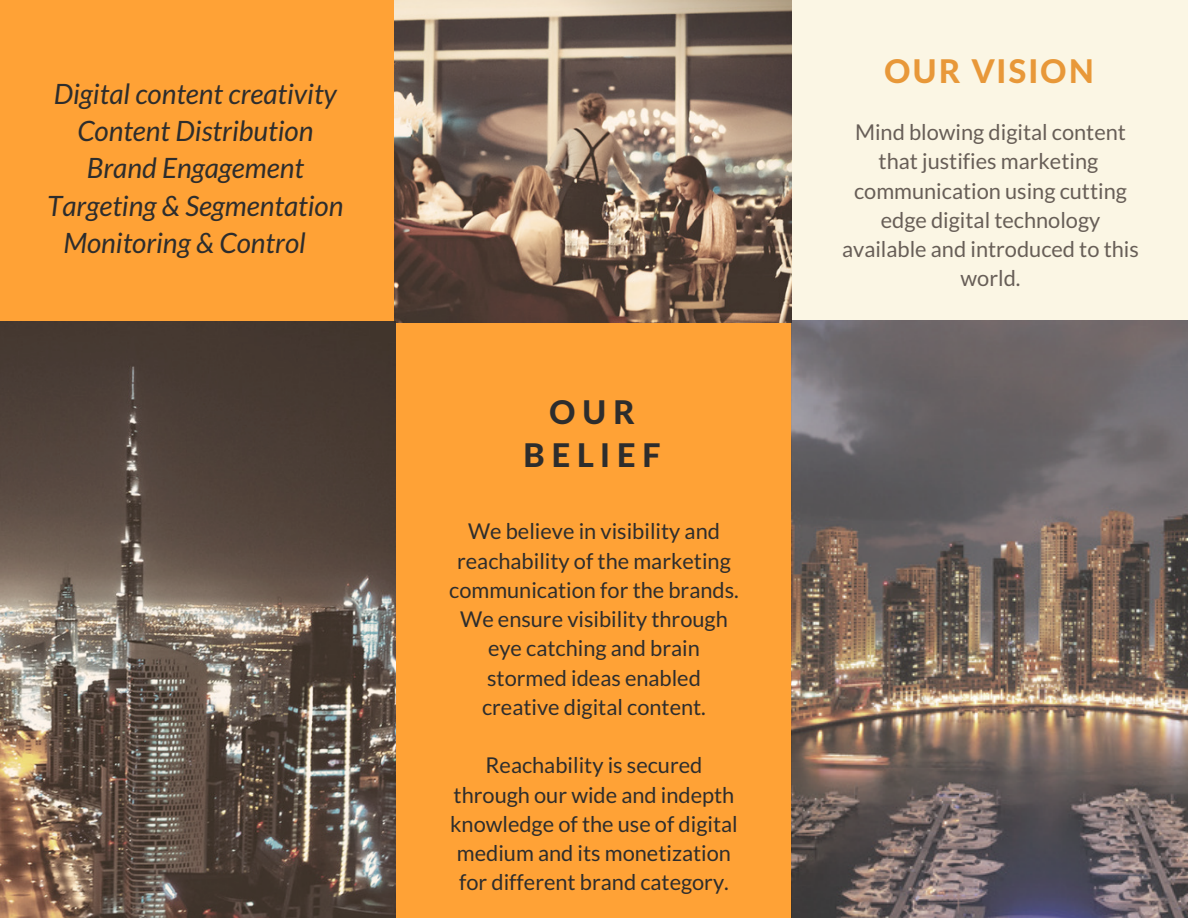
<style>
.page{position:relative;width:1188px;height:918px;background:#ffa236}
.page>*{position:absolute;margin:0;border:0;box-sizing:border-box;transform-origin:0 0}
.t1{font:800 32.7px "Lato";letter-spacing:.06em;color:#e89839}
.t2{font:800 32.7px/42.8px "Lato";letter-spacing:.2em;color:#2d2d2d;text-align:center}
.t3{font:italic 28.05px "Lato";color:#2d2d2d}
.t4{font:21.75px/29.2px "Lato";color:#2d2d2d;text-align:center}
.t5{font:21.75px/29.2px "Lato";color:#675e57;text-align:center}
</style>
<div class="page">
<div style="left:792px;top:0;width:396px;height:918px;background:#fbf6e4"></div>
<img style="left:792px;top:321px;width:396px;height:597px">
<img style="left:395px;top:0;width:397px;height:323px">
<img style="left:0;top:322px;width:396px;height:596px">
<p class="t3" style="left:54px;top:77px;width:285px">Digital content creativity</p>
<p class="t3" style="left:77px;top:114px;width:238px">Content Distribution</p>
<p class="t3" style="left:87px;top:151px;width:219px">Brand Engagement</p>
<p class="t3" style="left:47px;top:188px;width:298px">Targeting &amp; Segmentation</p>
<p class="t3" style="left:63px;top:225px;width:244px">Monitoring &amp; Control</p>
<h1 class="t2" style="left:523px;top:390px;width:139px">OUR<br>BELIEF</h1>
<p class="t4" style="left:449px;top:516px;width:291px">We believe in visibility and reachability of the marketing communication for the brands.<br>We ensure visibility through eye catching and brain stormed ideas enabled creative digital content.</p>
<p class="t4" style="left:450px;top:750px;width:289px">Reachability is secured through our wide and indepth knowledge of the use of digital medium and its monetization for different brand category.</p>
<h1 class="t1" style="left:884px;top:51px;width:211px">OUR VISION</h1>
<p class="t5" style="left:842px;top:117px;width:298px">Mind blowing digital content that justifies marketing communication using cutting edge digital technology available and introduced to this world.</p>
</div>
